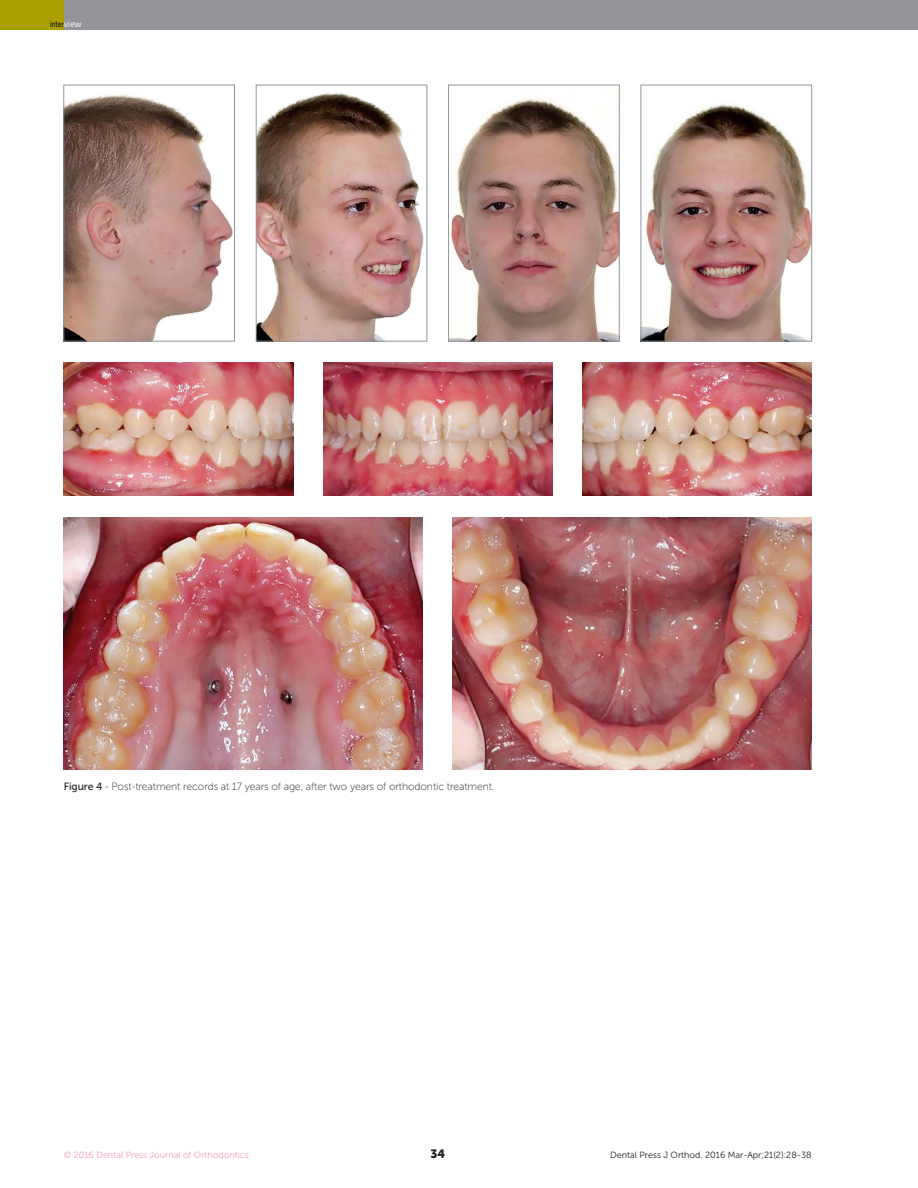
<style>
.page{position:relative;width:918px;height:1188px;background:#fff}
.page>*{position:absolute;margin:0;border:0;box-sizing:border-box;transform-origin:0 0}
.t1{font:12px "Museo Sans 900";color:#231f20}
.t2{font:10.5px "Museo Sans 100";letter-spacing:-.01em;color:#231f20}
.t3{font:9px "Museo Sans 300";color:#231f20}
.t4{font:9px "Museo Sans 300";color:#f499c2}
.t5{font:500 9px "Whitney Condensed";color:#231f20}
.s1{font-family:"Titillium Text 22 L";font-weight:400;color:#fff}
.s2{font-family:"Museo Sans 500"}
</style>
<div class="page">
<div style="left:0;top:0;width:918px;height:30px;background:#939598"></div>
<div style="left:0;top:0;width:64px;height:30px;background:#ab9f01"></div>
<img style="left:65px;top:94px;width:168px;height:246px">
<div style="left:63px;top:85px;width:172px;height:257px;border:1px solid #939598"></div>
<img style="left:258px;top:92px;width:166px;height:248px">
<div style="left:256px;top:85px;width:171px;height:257px;border:1px solid #939598"></div>
<img style="left:450px;top:97px;width:168px;height:243px">
<div style="left:448px;top:85px;width:172px;height:257px;border:1px solid #939598"></div>
<img style="left:643px;top:103px;width:167px;height:237px">
<div style="left:641px;top:85px;width:171px;height:257px;border:1px solid #939598"></div>
<img style="left:64px;top:363px;width:229px;height:133px">
<img style="left:323px;top:363px;width:229px;height:133px">
<img style="left:582px;top:363px;width:230px;height:133px">
<img style="left:64px;top:517px;width:359px;height:253px">
<img style="left:453px;top:517px;width:359px;height:253px">
<p class="t5" style="left:50px;top:18px;width:33px">inter<span class="s1">view</span></p>
<p class="t2" style="left:64px;top:781px;width:432px"><span class="s2">Figure 4</span> - Post-treatment records at 17 years of age, after two years of orthodontic treatment.</p>
<p class="t4" style="left:64px;top:1150px;width:186px">© 2016 Dental Press Journal of Orthodontics</p>
<p class="t1" style="left:430px;top:1147px;width:16px">34</p>
<p class="t3" style="left:610px;top:1150px;width:203px">Dental Press J Orthod. 2016 Mar-Apr;21(2):28-38</p>
</div>
